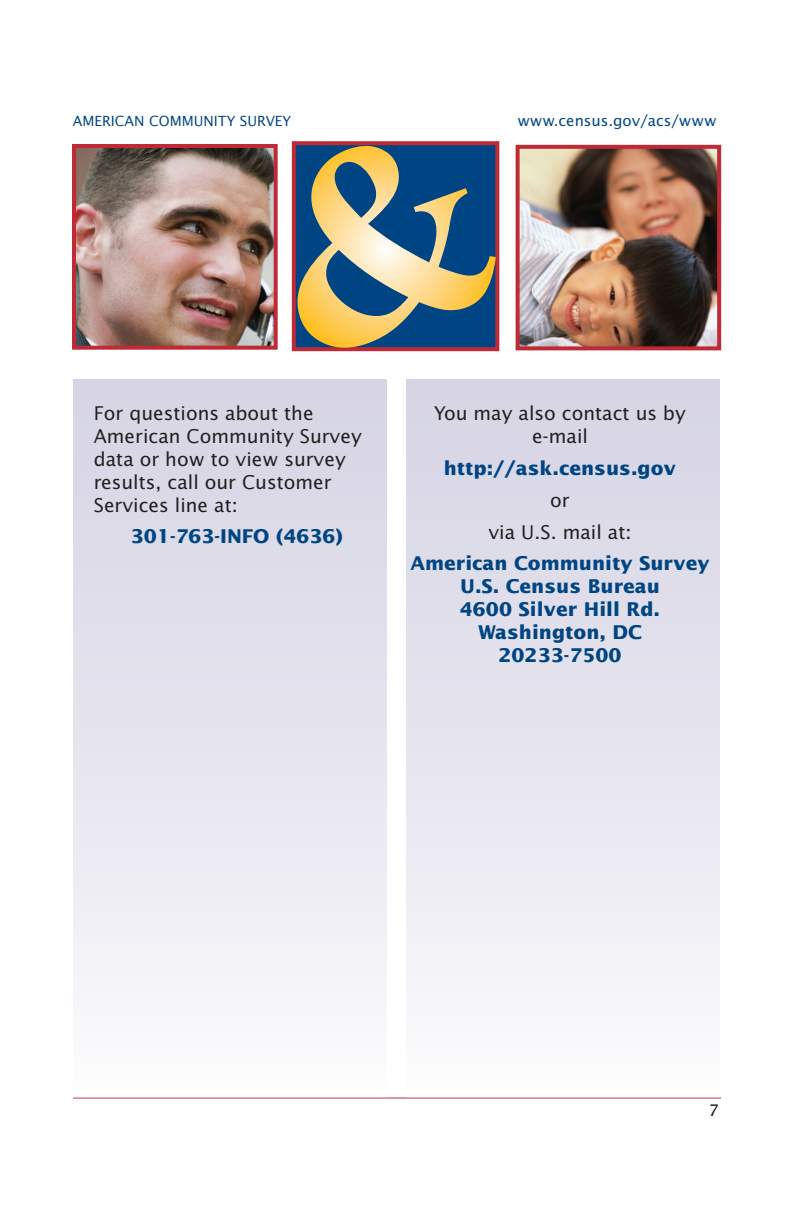
<style>
.page{position:relative;width:792px;height:1224px;background:#fff}
.page>*{position:absolute;margin:0;border:0;box-sizing:border-box;transform-origin:0 0}
.body_text{font:19px/22.8px "Lucida Sans";color:#231f20}
.body_text-2{font:700 19px/22.8px "Lucida Sans";color:#004583;text-align:center}
.t1{font:16px "Lucida Sans";color:#231f20}
.t2{font:15px "Lucida Sans";color:#004583}
.t3{font:14px "Lucida Sans";color:#004583}
</style>
<div class="page">
<hr style="left:73px;top:1098px;width:648px;height:1px;background:#be2b36">
<div style="left:74px;top:379px;width:313px;height:719px;background:linear-gradient(to bottom,#d4d2e3,#fbfafc)"></div>
<div style="left:406px;top:379px;width:314px;height:719px;background:linear-gradient(to bottom,#d4d2e3,#fbfafc)"></div>
<img style="left:521px;top:150px;width:195px;height:195px">
<div style="left:516px;top:145px;width:205px;height:205px;border:4px solid #be2b36"></div>
<img style="left:77px;top:149px;width:175px;height:196px">
<div style="left:72px;top:144px;width:206px;height:206px;border:4px solid #be2b36"></div>
<svg style="left:252px;top:141px;width:248px;height:211px;background:#2b5383"></svg>
<p class="t3" style="left:73px;top:113px;width:220px">AMERICAN COMMUNITY SURVEY</p>
<p class="t2" style="left:517px;top:112px;width:201px">www.census.gov/acs/www</p>
<p class="body_text" style="left:94px;top:403px;width:270px">For questions about the<br>American Community Survey data or how to view survey results, call our Customer<br>Services line at:</p>
<p class="body_text-2" style="left:131px;top:526px;width:214px">301-763-INFO (4636)</p>
<p class="body_text" style="left:434px;top:403px;width:253px;text-align:center">You may also contact us by e-mail</p>
<p class="body_text-2" style="left:444px;top:457px;width:234px">http://ask.census.gov</p>
<p class="body_text" style="left:550px;top:489px;width:21px">or</p>
<p class="body_text" style="left:488px;top:521px;width:145px">via U.S. mail at:</p>
<p class="body_text-2" style="left:410px;top:553px;width:301px">American Community Survey<br>U.S. Census Bureau<br>4600 Silver Hill Rd.<br>Washington, DC<br>20233-7500</p>
<p class="t1" style="left:709px;top:1101px;width:12px">7</p>
</div>
